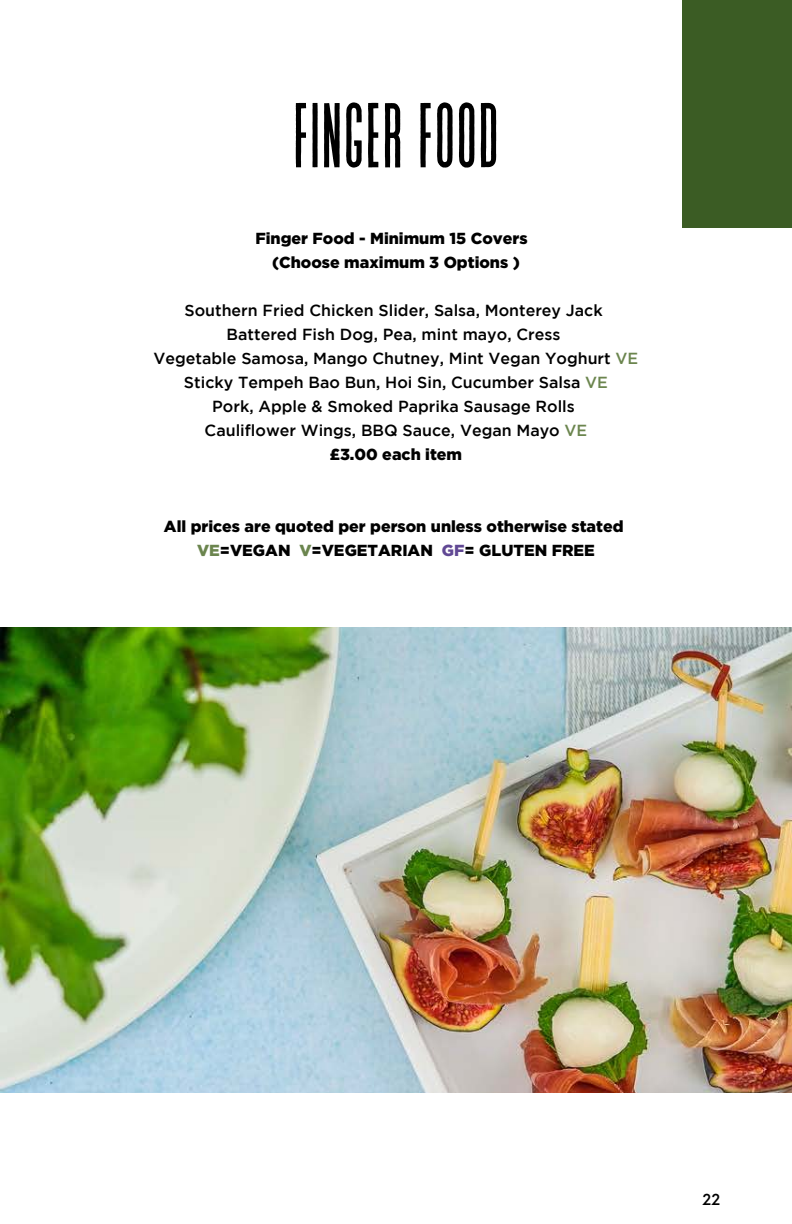
<style>
.page{position:relative;width:792px;height:1224px;background:#fff}
.page>*{position:absolute;margin:0;border:0;box-sizing:border-box;transform-origin:0 0}
.t1{font:91.8px "Revive 80 Tall";color:#000}
.t2{font:500 16px/24px "Gotham";color:#000;text-align:center}
.t3{font:900 16px "Gotham";color:#000}
.t4{font:500 14.8px "Now";color:#000}
.s1{color:#6b854e}
.s2{color:#614894}
</style>
<div class="page">
<img style="left:0;top:627px;width:792px;height:465px">
<div style="left:682px;top:0;width:110px;height:228px;background:#3b5c24"></div>
<p class="t1" style="left:293px;top:88px;width:208px">FINGER FOOD</p>
<p class="t3" style="left:255px;top:230px;width:274px">Finger Food - Minimum 15 Covers</p>
<p class="t3" style="left:272px;top:254px;width:249px">(Choose maximum 3 Options )</p>
<p class="t2" style="left:184px;top:300px;width:420px">Southern Fried Chicken Slider, Salsa, Monterey Jack</p>
<p class="t2" style="left:227px;top:324px;width:335px">Battered Fish Dog, Pea, mint mayo, Cress</p>
<p class="t2" style="left:154px;top:348px;width:486px">Vegetable Samosa, Mango Chutney, Mint Vegan Yoghurt <span class="s1">VE<br></span>Sticky Tempeh Bao Bun, Hoi Sin, Cucumber Salsa <span class="s1">VE</span></p>
<p class="t2" style="left:212px;top:396px;width:364px">Pork, Apple &amp; Smoked Paprika Sausage Rolls</p>
<p class="t2" style="left:205px;top:420px;width:384px">Cauliflower Wings, BBQ Sauce, Vegan Mayo <span class="s1">VE</span></p>
<p class="t3" style="left:330px;top:446px;width:134px">£3.00 each item</p>
<p class="t3" style="left:164px;top:518px;width:461px">All prices are quoted per person unless otherwise stated</p>
<p class="t3" style="left:197px;top:542px;width:399px"><span class="s1">VE</span>=VEGAN <span class="s1">V</span>=VEGETARIAN <span class="s2">GF</span>= GLUTEN FREE</p>
<p class="t4" style="left:703px;top:1191px;width:19px">22</p>
</div>
